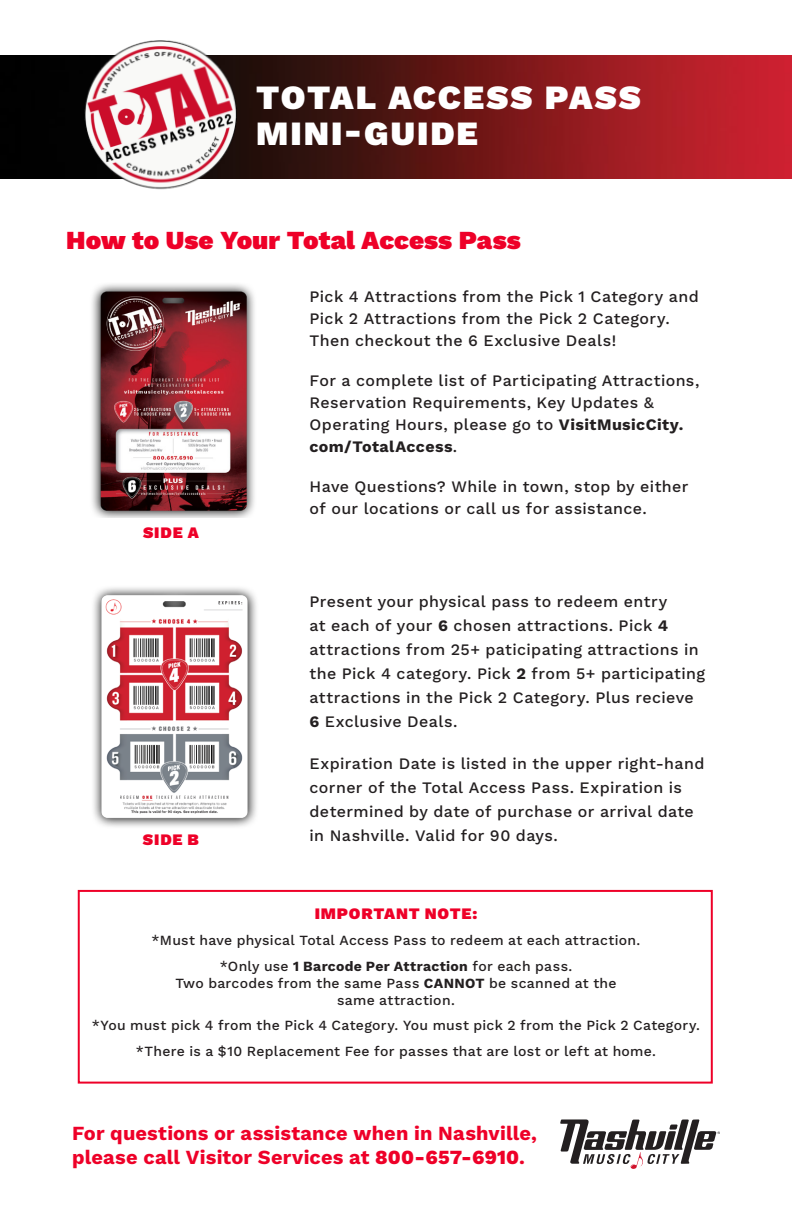
<style>
.page{position:relative;width:792px;height:1224px;background:#fff}
.page>*{position:absolute;margin:0;border:0;box-sizing:border-box;transform-origin:0 0}
.t1{font:900 34px/36px "Work Sans";letter-spacing:.055em;color:#fff}
.Header_RedCenter{font:900 26px "Work Sans";letter-spacing:.005em;color:#ee0028}
.Body{font:700 20px/24px "Work Sans";letter-spacing:.01em;color:#ee0028}
.BodyLeft{font:500 16px/24px "Work Sans";letter-spacing:.025em;color:#231f20}
.Red_Card_Caption{font:900 16px "Work Sans";letter-spacing:.05em;color:#ee0028}
.Body_Center{font:500 14px/16.8px "Work Sans";letter-spacing:.02em;color:#231f20;text-align:center}
.s1{font-weight:700}
.s2{font-weight:800}
</style>
<div class="page">
<img style="left:0;top:55px;width:792px;height:124px">
<img style="left:92px;top:284px;width:163px;height:234px">
<svg style="left:560px;top:1119px;width:160px;height:50px"></svg>
<img style="left:55px;top:40px;width:215px;height:150px">
<div style="left:78px;top:890px;width:635px;height:194px;border:2px solid #ee0028"></div>
<img style="left:93px;top:587px;width:164px;height:240px">
<p class="t1" style="left:256px;top:78px;width:386px">TOTAL ACCESS PASS<br>MINI-GUIDE</p>
<p class="Header_RedCenter" style="left:66px;top:220px;width:456px">How to Use Your Total Access Pass</p>
<p class="Red_Card_Caption" style="left:143px;top:520px;width:57px">SIDE A</p>
<p class="BodyLeft" style="left:310px;top:285px;width:391px;line-height:22px">Pick 4 Attractions from the Pick 1 Category and<br>Pick 2 Attractions from the Pick 2 Category.<br>Then checkout the 6 Exclusive Deals!</p>
<p class="BodyLeft" style="left:310px;top:369px;width:391px;line-height:22px">For a complete list of Participating Attractions, Reservation Requirements, Key Updates &amp; Operating Hours, please go to <span class="s1">VisitMusicCity. com/TotalAccess</span>.</p>
<p class="BodyLeft" style="left:310px;top:475px;width:380px;line-height:22px">Have Questions? While in town, stop by either of our locations or call us for assistance.</p>
<p class="BodyLeft" style="left:310px;top:589px;width:397px">Present your physical pass to redeem entry<br>at each of your <span class="s1">6</span> chosen attractions. Pick <span class="s1">4 </span>attractions from 25+ paticipating attractions in the Pick 4 category. Pick <span class="s1">2</span> from 5+ participating attractions in the Pick 2 Category. Plus recieve <span class="s1">6</span> Exclusive Deals.</p>
<p class="BodyLeft" style="left:310px;top:751px;width:396px">Expiration Date is listed in the upper right-hand corner of the Total Access Pass. Expiration is determined by date of purchase or arrival date</p>
<p class="Red_Card_Caption" style="left:143px;top:828px;width:58px">SIDE B</p>
<p class="BodyLeft" style="left:310px;top:823px;width:250px">in Nashville. Valid for 90 days.</p>
<p class="Red_Card_Caption" style="left:315px;top:902px;width:164px">IMPORTANT NOTE:</p>
<p class="Body_Center" style="left:152px;top:931px;width:490px">*Must have physical Total Access Pass to redeem at each attraction.</p>
<p class="Body_Center" style="left:175px;top:957px;width:443px">*Only use <span class="s1">1 Barcode Per Attraction</span> for each pass.<br>Two barcodes from the same Pass <span class="s1">CANNOT</span> be scanned at the same attraction.</p>
<p class="Body_Center" style="left:92px;top:1017px;width:610px">*You must pick 4 from the Pick 4 Category. You must pick 2 from the Pick 2 Category.</p>
<p class="Body_Center" style="left:136px;top:1042px;width:522px">*There is a $10 Replacement Fee for passes that are lost or left at home.</p>
<p class="Body" style="left:72px;top:1121px;width:467px">For questions or assistance when in Nashville, please call Visitor Services at <span class="s2">800-657-6910</span>.</p>
</div>
